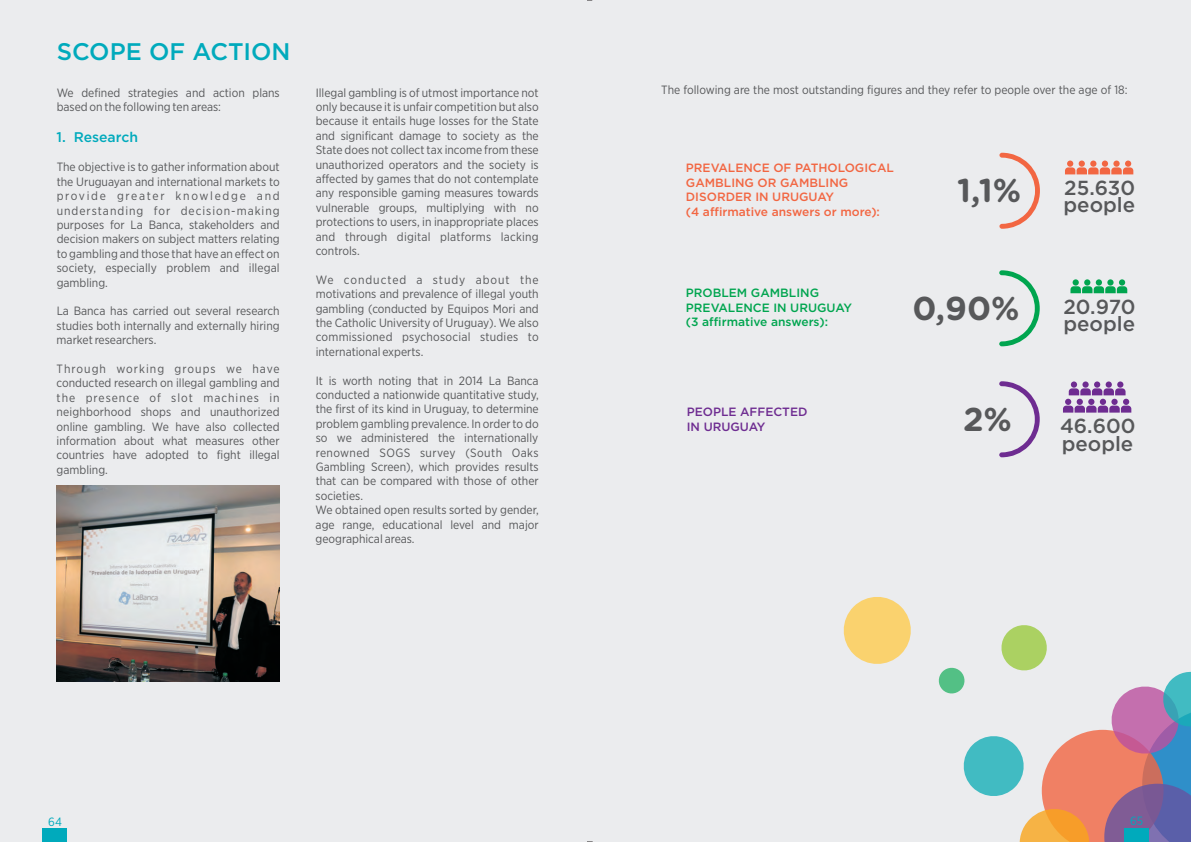
<style>
.page{position:relative;width:1191px;height:842px;background:#fff}
.page>*{position:absolute;margin:0;border:0;box-sizing:border-box;transform-origin:0 0}
.t1{font:700 33px "Gotham Rounded";color:#57585a}
.t2{font:500 24px "Gotham";color:#00aabc}
.t3{font:500 20.5px "Gotham";color:#57585a}
.t4{font:500 20.3px "Gotham";color:#57585a}
.t5{font:500 14px "Gotham";color:#00aabc}
.t6{font:12px/14.4px "Gotham Narrow";color:#57585a}
.t7{font:500 12px/14.4px "Gotham";color:#f26642}
.t8{font:12px "Gotham Narrow";letter-spacing:.085em;color:#57585a}
.t9{font:500 12px/14.4px "Gotham";color:#00a54f}
.t10{font:12px/14.4px "Gotham Narrow";letter-spacing:.02em;color:#57585a}
.t11{font:12px "Gotham Narrow";letter-spacing:.03em;color:#57585a}
.t12{font:500 12px/14.4px "Gotham";color:#6e2c91}
.t13{font:12px "Gotham Narrow";color:#00aabc}
</style>
<div class="page">
<div style="left:0;top:0;width:604px;height:842px;background:#ebecee"></div>
<div style="left:43px;top:828px;width:24px;height:14px;background:#00aabc"></div>
<img style="left:57px;top:485px;width:223px;height:197px">
<div style="left:587px;top:0;width:604px;height:842px;background:#ebecee"></div>
<svg style="left:843px;top:597px;width:68px;height:67px"></svg>
<svg style="left:938px;top:625px;width:253px;height:217px"></svg>
<svg style="left:1065px;top:161px;width:68px;height:13px"></svg>
<svg style="left:999px;top:153px;width:41px;height:76px"></svg>
<svg style="left:999px;top:270px;width:40px;height:76px"></svg>
<div style="left:1072px;top:279px;width:6px;height:7px;background:#00a54f;border-radius:50%"></div>
<div style="left:1084px;top:279px;width:6px;height:7px;background:#00a54f;border-radius:50%"></div>
<div style="left:1095px;top:279px;width:7px;height:7px;background:#00a54f;border-radius:50%"></div>
<div style="left:1107px;top:279px;width:6px;height:7px;background:#00a54f;border-radius:50%"></div>
<div style="left:1119px;top:279px;width:6px;height:7px;background:#00a54f;border-radius:50%"></div>
<svg style="left:1070px;top:286px;width:57px;height:7px"></svg>
<svg style="left:999px;top:381px;width:40px;height:76px"></svg>
<div style="left:1070px;top:381px;width:7px;height:7px;background:#6e2c91;border-radius:50%"></div>
<div style="left:1082px;top:381px;width:6px;height:7px;background:#6e2c91;border-radius:50%"></div>
<div style="left:1094px;top:381px;width:6px;height:7px;background:#6e2c91;border-radius:50%"></div>
<div style="left:1105px;top:381px;width:6px;height:7px;background:#6e2c91;border-radius:50%"></div>
<div style="left:1117px;top:381px;width:6px;height:7px;background:#6e2c91;border-radius:50%"></div>
<svg style="left:1063px;top:388px;width:68px;height:25px"></svg>
<h2 class="t2" style="left:57px;top:40px;width:235px">SCOPE OF ACTION</h2>
<p class="t6" style="left:57px;top:86px;width:224px">We defined strategies and action plans</p>
<p class="t6" style="left:316px;top:86px;width:224px">Illegal gambling is of utmost importance not</p>
<p class="t6" style="left:57px;top:100px;width:166px">based on the following ten areas:</p>
<p class="t6" style="left:316px;top:100px;width:224px;text-align:justify">only because it is unfair competition but also because it entails huge losses for the State and significant damage to society as the State does not collect tax income from these</p>
<p class="t6" style="left:57px;top:161px;width:224px">The objective is to gather information about</p>
<p class="t6" style="left:316px;top:158px;width:224px">unauthorized operators and the society is affected by games that do not contemplate</p>
<p class="t5" style="left:57px;top:131px;width:83px">1. Research</p>
<p class="t6" style="left:57px;top:175px;width:224px">the Uruguayan and international markets to provide greater knowledge and</p>
<p class="t6" style="left:316px;top:187px;width:224px">any responsible gaming measures towards</p>
<p class="t8" style="left:57px;top:205px;width:224px">understanding for decision-making</p>
<p class="t6" style="left:316px;top:201px;width:224px">vulnerable groups, multiplying with no</p>
<p class="t6" style="left:57px;top:218px;width:224px">purposes for La Banca, stakeholders and</p>
<p class="t6" style="left:316px;top:215px;width:224px">protections to users, in inappropriate places</p>
<p class="t6" style="left:57px;top:233px;width:224px">decision makers on subject matters relating</p>
<p class="t10" style="left:316px;top:230px;width:224px">and through digital platforms lacking controls.</p>
<p class="t6" style="left:57px;top:247px;width:224px;text-align:justify">to gambling and those that have an effect on society, especially problem and illegal gambling.</p>
<p class="t6" style="left:316px;top:273px;width:224px">We conducted a study about the motivations and prevalence of illegal youth</p>
<p class="t6" style="left:57px;top:305px;width:224px">La Banca has carried out several research</p>
<p class="t6" style="left:316px;top:302px;width:224px">gambling (conducted by Equipos Mori and the Catholic University of Uruguay). We also</p>
<p class="t6" style="left:57px;top:319px;width:224px">studies both internally and externally hiring market researchers.</p>
<p class="t6" style="left:316px;top:331px;width:224px">commissioned psychosocial studies to international experts.</p>
<p class="t8" style="left:57px;top:363px;width:224px">Through working groups we have</p>
<p class="t6" style="left:316px;top:374px;width:224px">It is worth noting that in 2014 La Banca</p>
<p class="t6" style="left:57px;top:377px;width:224px">conducted research on illegal gambling and</p>
<p class="t6" style="left:316px;top:388px;width:224px">conducted a nationwide quantitative study,</p>
<p class="t6" style="left:57px;top:391px;width:224px">the presence of slot machines in neighborhood shops and unauthorized</p>
<p class="t6" style="left:316px;top:403px;width:224px">the first of its kind in Uruguay, to determine</p>
<p class="t6" style="left:57px;top:420px;width:224px">online gambling. We have also collected</p>
<p class="t6" style="left:316px;top:417px;width:224px">problem gambling prevalence. In order to do so we administered the internationally</p>
<p class="t6" style="left:57px;top:434px;width:224px">information about what measures other</p>
<p class="t11" style="left:316px;top:447px;width:224px">renowned SOGS survey (South Oaks</p>
<p class="t6" style="left:57px;top:449px;width:224px">countries have adopted to fight illegal gambling.</p>
<p class="t6" style="left:316px;top:460px;width:224px">Gambling Screen), which provides results that can be compared with those of other societies.<br>We obtained open results sorted by gender, age range, educational level and major geographical areas.</p>
<p class="t13" style="left:48px;top:816px;width:15px">64</p>
<p class="t6" style="left:661px;top:83px;width:468px">The following are the most outstanding figures and they refer to people over the age of 18:</p>
<p class="t7" style="left:686px;top:162px;width:209px">PREVALENCE OF PATHOLOGICAL<br>GAMBLING OR GAMBLING<br>DISORDER IN URUGUAY<br>(4 affirmative answers or more):</p>
<h1 class="t1" style="left:957px;top:176px;width:66px">1,1%</h1>
<h3 class="t4" style="left:1064px;top:178px;width:72px">25.630</h3>
<h3 class="t3" style="left:1063px;top:196px;width:73px">people</h3>
<p class="t9" style="left:686px;top:286px;width:168px">PROBLEM GAMBLING<br>PREVALENCE IN URUGUAY (3 affirmative answers):</p>
<h1 class="t1" style="left:912px;top:293px;width:109px">0,90%</h1>
<h3 class="t4" style="left:1063px;top:297px;width:73px">20.970</h3>
<h3 class="t3" style="left:1063px;top:315px;width:73px">people</h3>
<p class="t12" style="left:687px;top:405px;width:122px">PEOPLE AFFECTED<br>IN URUGUAY</p>
<h1 class="t1" style="left:963px;top:404px;width:50px">2%</h1>
<h3 class="t4" style="left:1060px;top:417px;width:77px">46.600</h3>
<h3 class="t3" style="left:1061px;top:434px;width:73px">people</h3>
<p class="t13" style="left:1130px;top:816px;width:15px">65</p>
</div>
